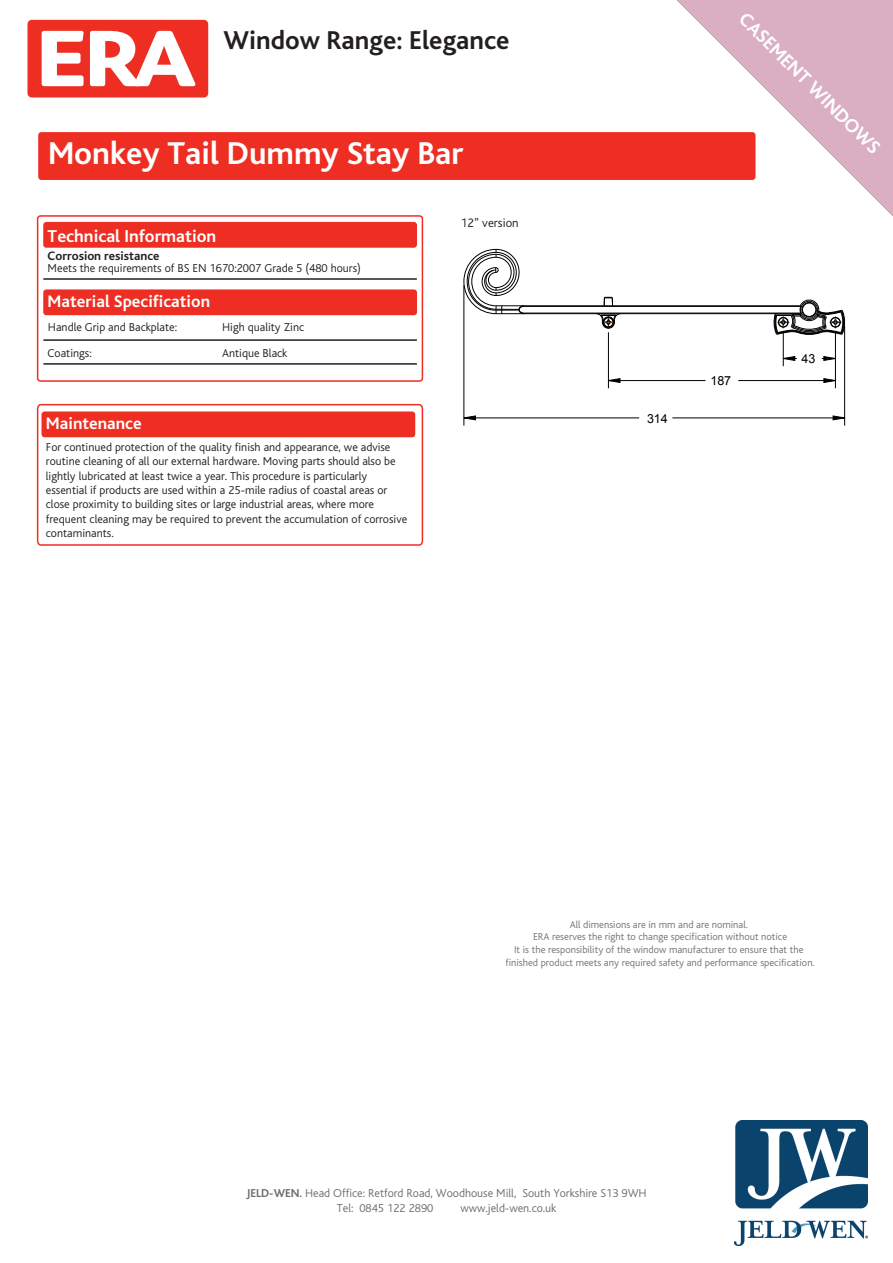
<style>
.page{position:relative;width:893px;height:1263px;background:#fff}
.page>*{position:absolute;margin:0;border:0;box-sizing:border-box;transform-origin:0 0}
.t1{font:700 33px "Bliss";color:#fff}
.t2{font:700 27px "Bliss";color:#231f20}
.t3{font:700 19.5px "Bliss";color:#fff}
.t4{font:700 18px "Bliss";color:#fff}
.t5{font:700 17.4px "Bliss";color:#fff}
.t6{font:700 12.75px "Bliss";color:#231f20}
.t7{font:300 12.75px "Bliss";color:#231f20}
.t8{font:12.45px "Arial";color:#000}
.t9{font:300 12px/14.4px "Bliss";color:#231f20}
.t10{font:300 12px/14.4px "Bliss";color:#6c6d70}
.t11{font:300 10.5px/12.6px "Bliss";color:#717275;text-align:center}
.s1{font-weight:700}
</style>
<div class="page">
<div style="left:37px;top:215px;width:386px;height:167px;border:2px solid #ee2e22;border-radius:3px"></div>
<div style="left:43px;top:222px;width:374px;height:26px;background:#ee2e22;border-radius:3px"></div>
<div style="left:43px;top:289px;width:374px;height:26px;background:#ee2e22;border-radius:3px"></div>
<hr style="left:43px;top:278px;width:374px;height:2px;background:#231f20">
<hr style="left:43px;top:339px;width:374px;height:2px;background:#231f20">
<hr style="left:43px;top:363px;width:374px;height:2px;background:#231f20">
<svg style="left:36px;top:403px;width:388px;height:143px"></svg>
<div style="left:42px;top:411px;width:373px;height:26px;background:#ee2e22;border-radius:3px"></div>
<hr style="left:524px;top:313px;width:277px;height:1px;background:#000">
<hr style="left:524px;top:306px;width:276px;height:1px;background:#000">
<hr style="left:496px;top:305px;width:304px;height:1px;background:#000">
<svg style="left:595px;top:313px;width:26px;height:16px"></svg>
<svg style="left:463px;top:249px;width:62px;height:65px"></svg>
<svg style="left:773px;top:299px;width:72px;height:36px"></svg>
<svg style="left:609px;top:378px;width:12px;height:5px"></svg>
<svg style="left:823px;top:378px;width:12px;height:5px"></svg>
<svg style="left:464px;top:415px;width:12px;height:6px"></svg>
<svg style="left:832px;top:415px;width:12px;height:6px"></svg>
<hr style="left:463px;top:285px;width:1px;height:141px;background:#000">
<hr style="left:672px;top:417px;width:173px;height:1px;background:#000">
<hr style="left:464px;top:417px;width:175px;height:1px;background:#000">
<hr style="left:738px;top:380px;width:97px;height:1px;background:#000">
<hr style="left:608px;top:380px;width:97px;height:1px;background:#000">
<svg style="left:822px;top:356px;width:13px;height:5px"></svg>
<svg style="left:782px;top:356px;width:15px;height:5px"></svg>
<hr style="left:608px;top:332px;width:1px;height:56px;background:#000">
<hr style="left:783px;top:332px;width:1px;height:34px;background:#000">
<hr style="left:835px;top:332px;width:1px;height:56px;background:#000">
<hr style="left:844px;top:326px;width:1px;height:100px;background:#000">
<svg style="left:604px;top:297px;width:9px;height:9px"></svg>
<div style="left:778px;top:317px;width:10px;height:10px;border:1px solid #000;border-radius:50%"></div>
<div style="left:830px;top:317px;width:11px;height:10px;border:1px solid #000;border-radius:50%"></div>
<svg style="left:677px;top:0;width:216px;height:216px;fill:#dbafc3"></svg>
<div style="left:38px;top:132px;width:717px;height:48px;background:#ee2e22;border-radius:3px"></div>
<svg style="left:23px;top:16px;width:189px;height:86px"></svg>
<div style="left:28px;top:20px;width:180px;height:78px;background:#ee2e22;border-radius:4px"></div>
<svg style="left:42px;top:31px;width:42px;height:55px"></svg>
<svg style="left:90px;top:31px;width:105px;height:55px"></svg>
<img style="left:734px;top:1120px;width:133px;height:125px">
<h2 class="t2" style="left:224px;top:26px;width:288px">Window Range: Elegance</h2>
<h1 class="t1" style="left:48px;top:136px;width:417px">Monkey Tail Dummy Stay Bar</h1>
<h3 class="t4" style="left:48px;top:226px;width:170px">Technical Information</h3>
<p class="t6" style="left:48px;top:249px;width:113px">Corrosion resistance</p>
<p class="t9" style="left:48px;top:261px;width:315px">Meets the requirements of BS EN 1670:2007 Grade 5 (480 hours)</p>
<h3 class="t5" style="left:48px;top:292px;width:164px">Material Specification</h3>
<p class="t9" style="left:48px;top:320px;width:131px">Handle Grip and Backplate:</p>
<p class="t9" style="left:48px;top:346px;width:46px">Coatings:</p>
<h3 class="t5" style="left:46px;top:414px;width:97px">Maintenance</h3>
<p class="t9" style="left:222px;top:320px;width:84px">High quality Zinc</p>
<p class="t9" style="left:222px;top:346px;width:67px">Antique Black</p>
<p class="t9" style="left:46px;top:440px;width:363px">For continued protection of the quality finish and appearance, we advise routine cleaning of all our external hardware. Moving parts should also be lightly lubricated at least twice a year. This procedure is particularly essential if products are used within a 25-mile radius of coastal areas or close proximity to building sites or large industrial areas, where more frequent cleaning may be required to prevent the accumulation of corrosive contaminants.</p>
<p class="t7" style="left:461px;top:216px;width:59px">12” version</p>
<h3 class="t3" style="left:749px;top:9px;width:192px;rotate:45deg">CASEMENT WINDOWS</h3>
<h3 class="t3" style="left:770px;top:27px;width:138px;rotate:45deg">SLIDI G DOORS</h3>
<h3 class="t3" style="left:769px;top:28px;width:125px;rotate:45deg">WEATHERSEAL</h3>
<h3 class="t3" style="left:779px;top:38px;width:103px;rotate:45deg">CROMPT N</h3>
<h3 class="t3" style="left:785px;top:42px;width:95px;rotate:45deg">WINDOWS</h3>
<h3 class="t3" style="left:798px;top:57px;width:49px;rotate:45deg">STEEL</h3>
<p class="t8" style="left:647px;top:410px;width:22px">314</p>
<p class="t8" style="left:710px;top:373px;width:22px">187</p>
<p class="t8" style="left:802px;top:351px;width:15px">43</p>
<p class="t11" style="left:505px;top:918px;width:311px">All dimensions are in mm and are nominal.<br>ERA reserves the right to change specification without notice<br>It is the responsibility of the window manufacturer to ensure that the finished product meets any required safety and performance specification.</p>
<p class="t10" style="left:337px;top:1186px;width:311px;text-indent:-90px"><span class="s1">JELD-WEN.</span> Head Office: Retford Road, Woodhouse Mill, South Yorkshire S13 9WH<br>Tel: 0845 122 2890</p>
<p class="t10" style="left:460px;top:1201px;width:97px">www.jeld-wen.co.uk</p>
</div>
